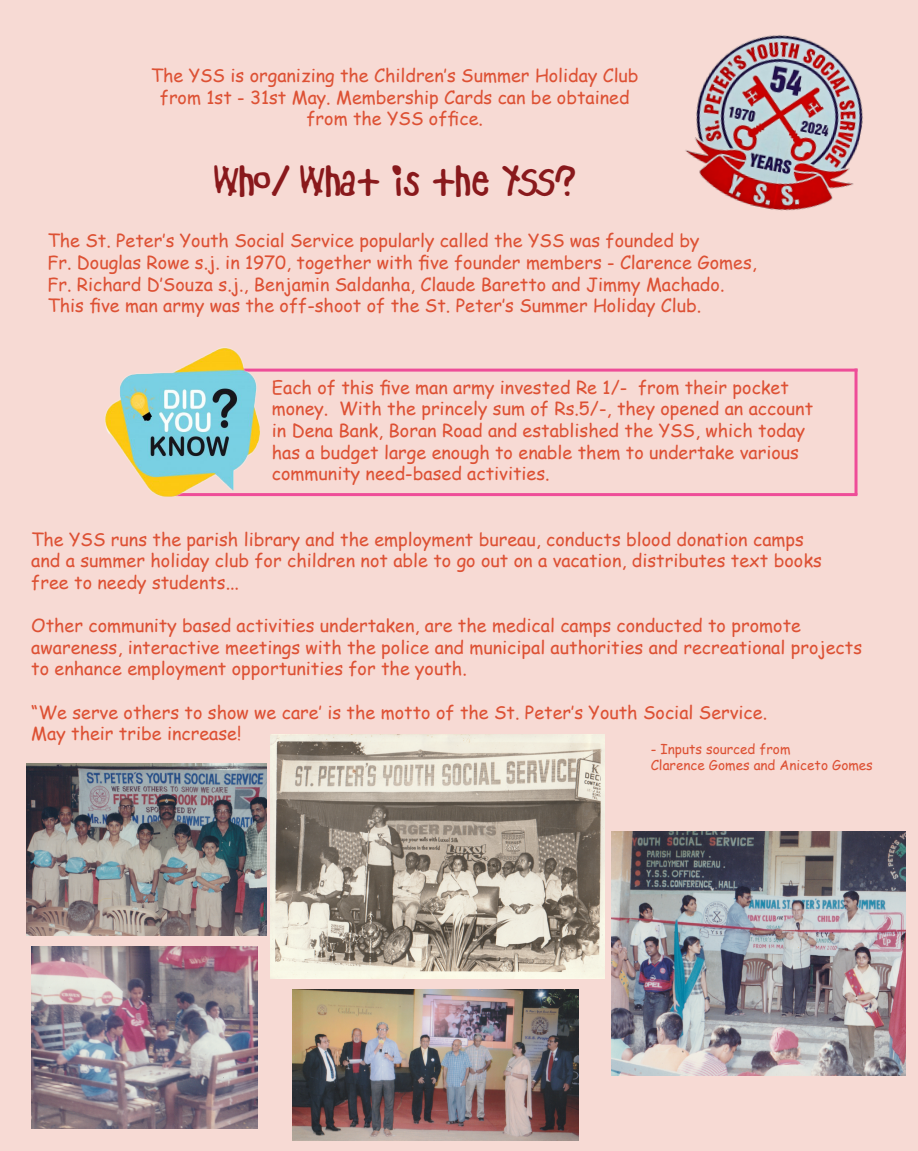
<style>
.page{position:relative;width:918px;height:1151px;background:#fff}
.page>*{position:absolute;margin:0;border:0;box-sizing:border-box;transform-origin:0 0}
.t1{font:48px "Bad Dog";color:#89191c}
.t2{font:18px/21.6px "Comic Sans MS";color:#dd5134}
.t3{font:13.5px/16.2px "Comic Sans MS";color:#dd5134}
</style>
<div class="page">
<div style="left:0;top:0;width:918px;height:1150px;background:#f7dad4"></div>
<img style="left:685px;top:35px;width:178px;height:176px">
<hr style="left:169px;top:493px;width:688px;height:3px;background:#ee4d98">
<hr style="left:242px;top:368px;width:616px;height:3px;background:#ee4d98">
<hr style="left:855px;top:368px;width:3px;height:127px;background:#ee4d98">
<img style="left:105px;top:347px;width:185px;height:149px">
<img style="left:270px;top:734px;width:335px;height:244px">
<img style="left:611px;top:831px;width:294px;height:244px">
<img style="left:293px;top:989px;width:285px;height:151px">
<img style="left:31px;top:946px;width:226px;height:182px">
<img style="left:27px;top:763px;width:240px;height:172px">
<p class="t2" style="left:151px;top:64px;width:489px;text-align:center">The YSS is organizing the Children’s Summer Holiday Club from 1st - 31st May. Membership Cards can be obtained from the YSS office.</p>
<h1 class="t1" style="left:214px;top:158px;width:362px">Who/ What is the YSS?</h1>
<p class="t2" style="left:48px;top:229px;width:711px">The St. Peter’s Youth Social Service popularly called the YSS was founded by<br>Fr. Douglas Rowe s.j. in 1970, together with five founder members - Clarence Gomes, Fr. Richard D’Souza s.j., Benjamin Saldanha, Claude Baretto and Jimmy Machado.<br>This five man army was the off-shoot of the St. Peter’s Summer Holiday Club.</p>
<p class="t2" style="left:272px;top:376px;width:543px">Each of this five man army invested Re 1/- from their pocket money. With the princely sum of Rs.5/-, they opened an account in Dena Bank, Boran Road and established the YSS, which today has a budget large enough to enable them to undertake various community need-based activities.</p>
<p class="t2" style="left:31px;top:527px;width:792px">The YSS runs the parish library and the employment bureau, conducts blood donation camps and a summer holiday club for children not able to go out on a vacation, distributes text books free to needy students...</p>
<p class="t2" style="left:31px;top:614px;width:832px">Other community based activities undertaken, are the medical camps conducted to promote awareness, interactive meetings with the police and municipal authorities and recreational projects to enhance employment opportunities for the youth.</p>
<p class="t2" style="left:31px;top:700px;width:737px">“We serve others to show we care’ is the motto of the St. Peter’s Youth Social Service.<br>May their tribe increase!</p>
<p class="t3" style="left:651px;top:740px;width:224px">- Inputs sourced from<br>Clarence Gomes and Aniceto Gomes</p>
</div>
